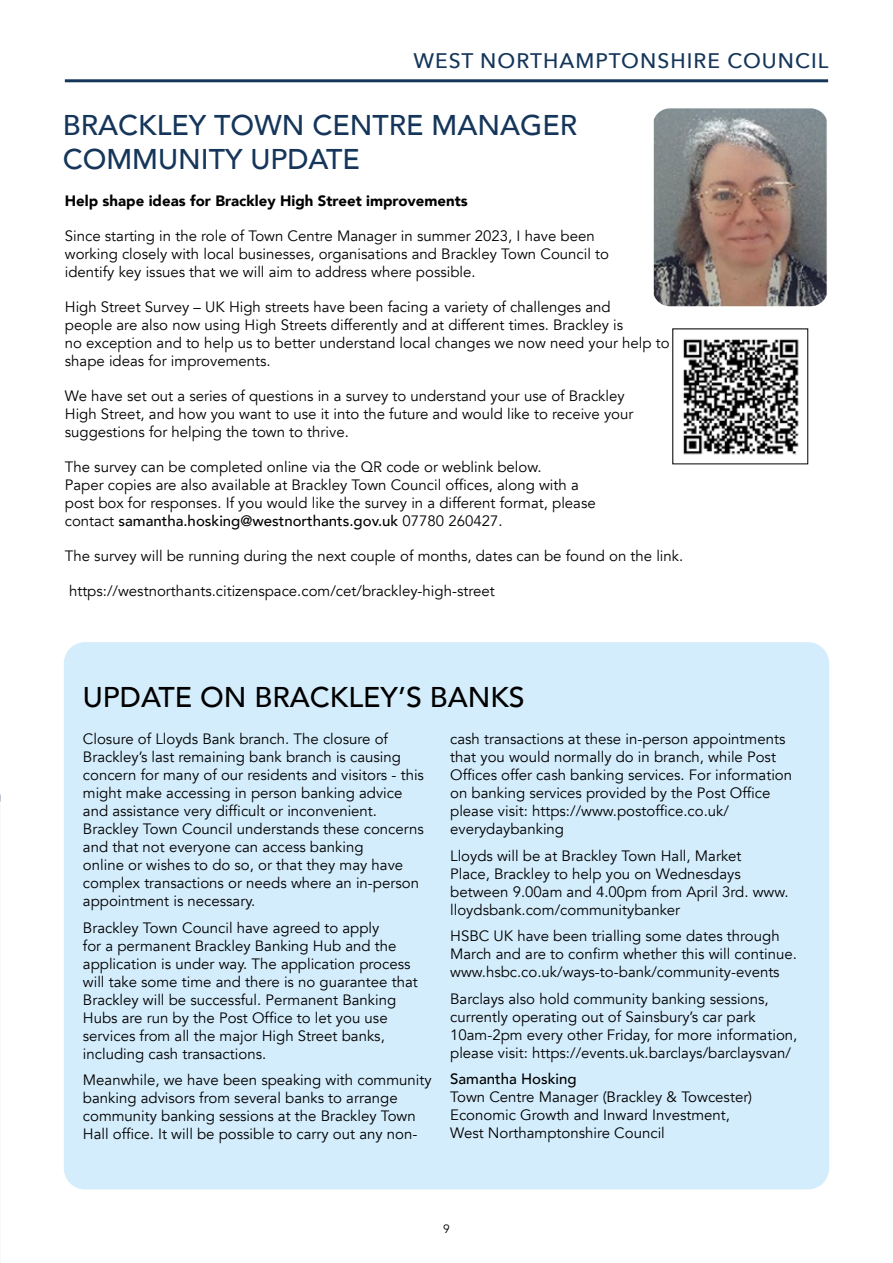
<style>
.page{position:relative;width:893px;height:1263px;background:#fff}
.page>*{position:absolute;margin:0;border:0;box-sizing:border-box;transform-origin:0 0}
.t1{font:500 28.5px/34.2px "Avenir";color:#15365a}
.t2{font:500 28.5px "Avenir";color:#000}
.t3{font:500 21px "Avenir Next";letter-spacing:.05em;color:#15365a}
.t4{font:15px/18px "Avenir";color:#000}
.t5{font:900 15px "Avenir";color:#000}
.t6{font:500 15px "Avenir";color:#000}
.t7{font:12px "Avenir";color:#000}
.s1{font-weight:500}
</style>
<div class="page">
<hr style="left:65px;top:79px;width:763px;height:3px;background:#15365a">
<div style="left:64px;top:642px;width:765px;height:547px;background:#d4edfc;border-radius:21px"></div>
<img style="left:654px;top:108px;width:173px;height:198px">
<img style="left:683px;top:339px;width:116px;height:116px">
<h2 class="t3" style="left:413px;top:43px;width:417px">WEST NORTHAMPTONSHIRE COUNCIL</h2>
<h1 class="t1" style="left:63px;top:106px;width:516px">BRACKLEY TOWN CENTRE MANAGER<br>COMMUNITY UPDATE</h1>
<p class="t5" style="left:65px;top:188px;width:405px">Help shape ideas for Brackley High Street improvements</p>
<p class="t4" style="left:65px;top:227px;width:546px">Since starting in the role of Town Centre Manager in summer 2023, I have been working closely with local businesses, organisations and Brackley Town Council to identify key issues that we will aim to address where possible.</p>
<p class="t4" style="left:65px;top:298px;width:606px">High Street Survey – UK High streets have been facing a variety of challenges and<br>people are also now using High Streets differently and at different times. Brackley is<br>no exception and to help us to better understand local changes we now need your help to shape ideas for improvements.</p>
<p class="t4" style="left:65px;top:387px;width:570px">We have set out a series of questions in a survey to understand your use of Brackley<br>High Street, and how you want to use it into the future and would like to receive your suggestions for helping the town to thrive.</p>
<p class="t4" style="left:65px;top:458px;width:532px">The survey can be completed online via the QR code or weblink below.<br>Paper copies are also available at Brackley Town Council offices, along with a post box for responses. If you would like the survey in a different format, please contact <span class="s1">samantha.hosking@westnorthants.gov.uk</span> 07780 260427.</p>
<p class="t4" style="left:65px;top:547px;width:620px">The survey will be running during the next couple of months, dates can be found on the link.</p>
<p class="t4" style="left:69px;top:583px;width:427px">https://westnorthants.citizenspace.com/cet/brackley-high-street</p>
<h1 class="t2" style="left:83px;top:672px;width:443px">UPDATE ON BRACKLEY’S BANKS</h1>
<p class="t4" style="left:83px;top:730px;width:343px">Closure of Lloyds Bank branch. The closure of Brackley’s last remaining bank branch is causing concern for many of our residents and visitors - this might make accessing in person banking advice and assistance very difficult or inconvenient.<br>Brackley Town Council understands these concerns and that not everyone can access banking<br>online or wishes to do so, or that they may have complex transactions or needs where an in-person appointment is necessary.</p>
<p class="t4" style="left:83px;top:919px;width:336px">Brackley Town Council have agreed to apply<br>for a permanent Brackley Banking Hub and the application is under way. The application process will take some time and there is no guarantee that Brackley will be successful. Permanent Banking Hubs are run by the Post Office to let you use services from all the major High Street banks, including cash transactions.</p>
<p class="t4" style="left:83px;top:1071px;width:350px">Meanwhile, we have been speaking with community banking advisors from several banks to arrange community banking sessions at the Brackley Town Hall office. It will be possible to carry out any non-</p>
<p class="t4" style="left:450px;top:730px;width:343px">cash transactions at these in-person appointments that you would normally do in branch, while Post Offices offer cash banking services. For information on banking services provided by the Post Office please visit: https://www.postoffice.co.uk/ everydaybanking</p>
<p class="t4" style="left:450px;top:847px;width:340px">Lloyds will be at Brackley Town Hall, Market<br>Place, Brackley to help you on Wednesdays between 9.00am and 4.00pm from April 3rd. www. lloydsbank.com/communitybanker</p>
<p class="t4" style="left:450px;top:927px;width:348px">HSBC UK have been trialling some dates through<br>March and are to confirm whether this will continue. www.hsbc.co.uk/ways-to-bank/community-events</p>
<p class="t4" style="left:450px;top:990px;width:349px">Barclays also hold community banking sessions, currently operating out of Sainsbury’s car park 10am-2pm every other Friday, for more information, please visit: https://events.uk.barclays/barclaysvan/</p>
<p class="t6" style="left:450px;top:1066px;width:128px">Samantha Hosking</p>
<p class="t4" style="left:450px;top:1088px;width:304px">Town Centre Manager (Brackley &amp; Towcester)<br>Economic Growth and Inward Investment,<br>West Northamptonshire Council</p>
<p class="t7" style="left:443px;top:1221px;width:8px">9</p>
</div>
